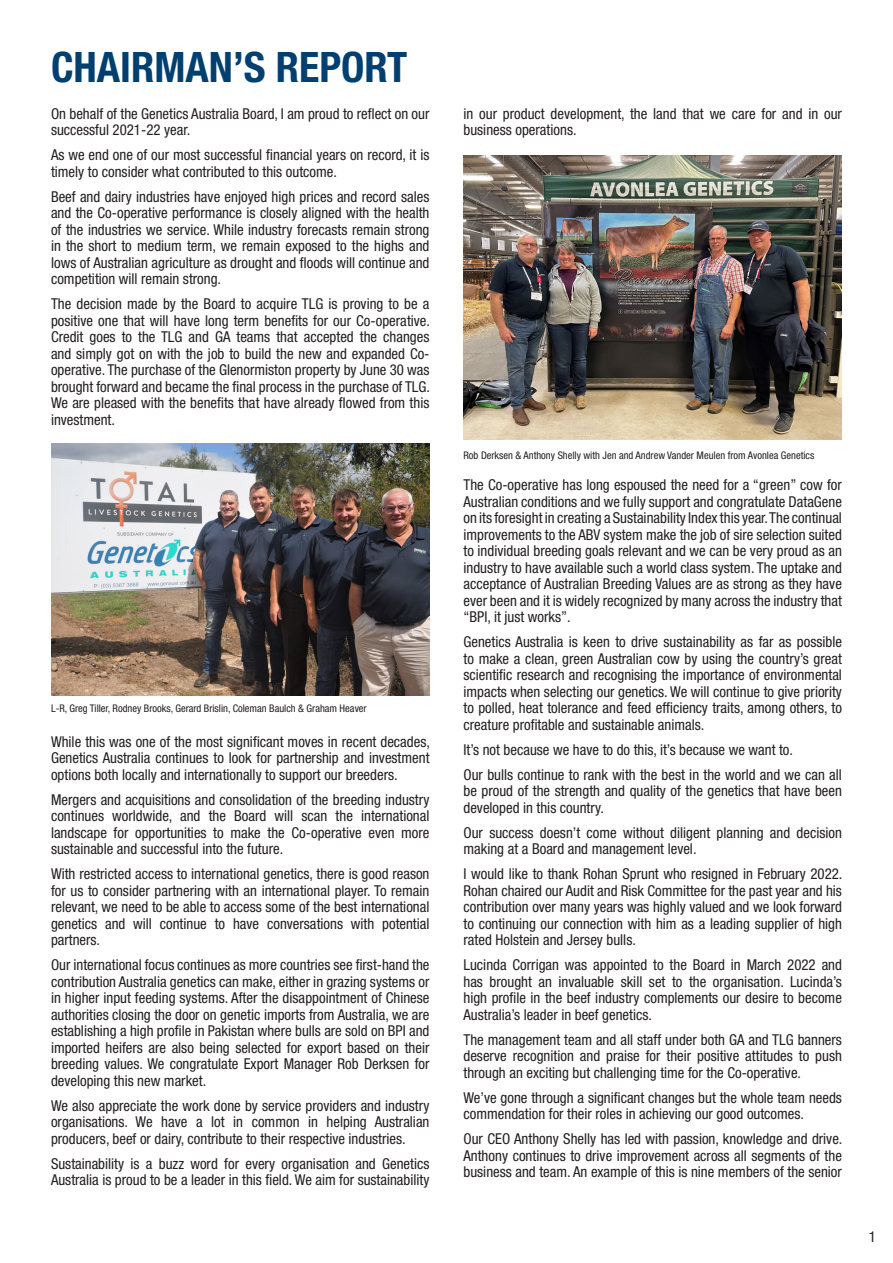
<style>
.page{position:relative;width:893px;height:1263px;background:#fff}
.page>*{position:absolute;margin:0;border:0;box-sizing:border-box;transform-origin:0 0}
.t1{font:700 condensed 42px "Helvetica Neue LT Std";color:#004071}
.t2{font:condensed 15px/16.5px "Helvetica Neue LT Std";color:#231f20;text-align:justify}
.t3{font:condensed 10.5px "Helvetica Neue LT Std";color:#231f20}
</style>
<div class="page">
<img style="left:51px;top:444px;width:378px;height:252px">
<img style="left:463px;top:155px;width:379px;height:284px">
<p class="t1" style="left:51px;top:42px;width:358px">CHAIRMAN’S REPORT</p>
<p class="t2" style="left:51px;top:105px;width:380px">On behalf of the Genetics Australia Board, I am proud to reflect on our successful 2021-22 year.</p>
<p class="t2" style="left:51px;top:147px;width:380px">As we end one of our most successful financial years on record, it is timely to consider what contributed to this outcome.</p>
<p class="t2" style="left:51px;top:188px;width:380px">Beef and dairy industries have enjoyed high prices and record sales and the Co-operative performance is closely aligned with the health of the industries we service. While industry forecasts remain strong in the short to medium term, we remain exposed to the highs and lows of Australian agriculture as drought and floods will continue and competition will remain strong.</p>
<p class="t2" style="left:51px;top:296px;width:381px">The decision made by the Board to acquire TLG is proving to be a positive one that will have long term benefits for our Co-operative.<br>Credit goes to the TLG and GA teams that accepted the changes and simply got on with the job to build the new and expanded Co&shy;operative. The purchase of the Glenormiston property by June 30 was brought forward and became the final process in the purchase of TLG.<br>We are pleased with the benefits that have already flowed from this investment.</p>
<p class="t3" style="left:51px;top:702px;width:317px">L-R, Greg Tiller, Rodney Brooks, Gerard Brislin, Coleman Baulch &amp; Graham Heaver</p>
<p class="t2" style="left:51px;top:733px;width:380px">While this was one of the most significant moves in recent decades, Genetics Australia continues to look for partnership and investment options both locally and internationally to support our breeders.</p>
<p class="t2" style="left:51px;top:791px;width:380px">Mergers and acquisitions and consolidation of the breeding industry continues worldwide, and the Board will scan the international landscape for opportunities to make the Co-operative even more sustainable and successful into the future.</p>
<p class="t2" style="left:51px;top:866px;width:380px">With restricted access to international genetics, there is good reason for us to consider partnering with an international player. To remain relevant, we need to be able to access some of the best international genetics and will continue to have conversations with potential partners.</p>
<p class="t2" style="left:51px;top:957px;width:380px">Our international focus continues as more countries see first-hand the contribution Australia genetics can make, either in grazing systems or in higher input feeding systems. After the disappointment of Chinese authorities closing the door on genetic imports from Australia, we are establishing a high profile in Pakistan where bulls are sold on BPI and imported heifers are also being selected for export based on their breeding values. We congratulate Export Manager Rob Derksen for developing this new market.</p>
<p class="t2" style="left:51px;top:1097px;width:380px">We also appreciate the work done by service providers and industry organisations. We have a lot in common in helping Australian producers, beef or dairy, contribute to their respective industries.</p>
<p class="t2" style="left:51px;top:1155px;width:380px">Sustainability is a buzz word for every organisation and Genetics<br>Australia is proud to be a leader in this field. We aim for sustainability</p>
<p class="t2" style="left:463px;top:105px;width:380px">in our product development, the land that we care for and in our business operations.</p>
<p class="t3" style="left:463px;top:449px;width:352px">Rob Derksen &amp; Anthony Shelly with Jen and Andrew Vander Meulen from Avonlea Genetics</p>
<p class="t2" style="left:463px;top:477px;width:380px">The Co-operative has long espoused the need for a “green” cow for Australian conditions and we fully support and congratulate DataGene on its foresight in creating a Sustainability Index this year. The continual improvements to the ABV system make the job of sire selection suited to individual breeding goals relevant and we can be very proud as an industry to have available such a world class system. The uptake and acceptance of Australian Breeding Values are as strong as they have ever been and it is widely recognized by many across the industry that “BPI, it just works”.</p>
<p class="t2" style="left:463px;top:634px;width:380px">Genetics Australia is keen to drive sustainability as far as possible to make a clean, green Australian cow by using the country’s great scientific research and recognising the importance of environmental impacts when selecting our genetics. We will continue to give priority to polled, heat tolerance and feed efficiency traits, among others, to creature profitable and sustainable animals.</p>
<p class="t2" style="left:463px;top:741px;width:331px">It’s not because we have to do this, it’s because we want to.</p>
<p class="t2" style="left:463px;top:766px;width:380px">Our bulls continue to rank with the best in the world and we can all be proud of the strength and quality of the genetics that have been developed in this country.</p>
<p class="t2" style="left:463px;top:824px;width:380px">Our success doesn’t come without diligent planning and decision making at a Board and management level.</p>
<p class="t2" style="left:463px;top:866px;width:381px">I would like to thank Rohan Sprunt who resigned in February 2022.<br>Rohan chaired our Audit and Risk Committee for the past year and his contribution over many years was highly valued and we look forward to continuing our connection with him as a leading supplier of high rated Holstein and Jersey bulls.</p>
<p class="t2" style="left:463px;top:957px;width:380px">Lucinda Corrigan was appointed to the Board in March 2022 and has brought an invaluable skill set to the organisation. Lucinda’s high profile in the beef industry complements our desire to become Australia’s leader in beef genetics.</p>
<p class="t2" style="left:463px;top:1031px;width:380px">The management team and all staff under both GA and TLG banners deserve recognition and praise for their positive attitudes to push through an exciting but challenging time for the Co-operative.</p>
<p class="t2" style="left:463px;top:1089px;width:380px">We’ve gone through a significant changes but the whole team needs commendation for their roles in achieving our good outcomes.</p>
<p class="t2" style="left:463px;top:1131px;width:380px">Our CEO Anthony Shelly has led with passion, knowledge and drive.<br>Anthony continues to drive improvement across all segments of the business and team. An example of this is nine members of the senior</p>
<p class="t2" style="left:869px;top:1228px;width:9px">1</p>
</div>
